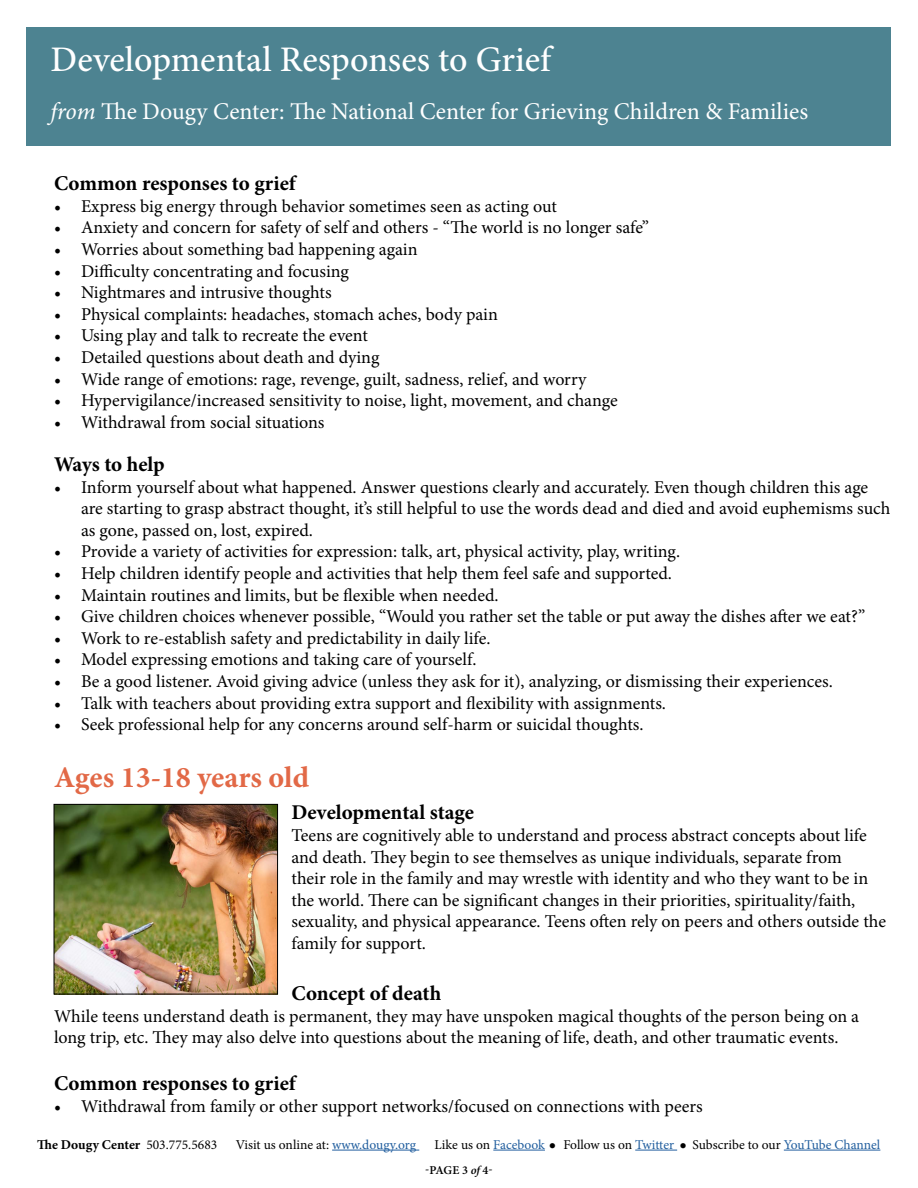
<style>
.page{position:relative;width:918px;height:1188px;background:#fff}
.page>*{position:absolute;margin:0;border:0;box-sizing:border-box;transform-origin:0 0}
.t1{font:500 36px "Minion Pro";color:#fff}
.t2{font:700 30px "Minion Pro";color:#e26947}
.t3{font:24px "Minion Pro";color:#fff}
.t4{font:700 21px "Minion Pro";color:#000}
.t5{font:18px/21.6px "Minion Pro";color:#000}
.t6{font:13.5px "Minion Pro";letter-spacing:-.005em;color:#000}
.t7{font:700 13.5px "Minion Pro";letter-spacing:-.005em;color:#000}
.t8{font:600 12px "Minion Pro";color:#000}
.t9{font:9px "Wingdings";color:#000}
.s1{font-style:italic}
.s2{font-weight:400}
.s3{color:#215e9e}
</style>
<div class="page">
<hr style="left:332px;top:1150px;width:87px;height:1px;background:#215e9e">
<hr style="left:493px;top:1150px;width:52px;height:1px;background:#215e9e">
<hr style="left:635px;top:1150px;width:42px;height:1px;background:#215e9e">
<hr style="left:784px;top:1150px;width:96px;height:1px;background:#215e9e">
<div style="left:27px;top:27px;width:864px;height:119px;background:#4d8391"></div>
<img style="left:56px;top:806px;width:220px;height:186px">
<div style="left:54px;top:804px;width:224px;height:190px;border:1px solid #000"></div>
<h1 class="t1" style="left:51px;top:35px;width:502px">Developmental Responses to Grief</h1>
<h3 class="t3" style="left:51px;top:95px;width:759px"><span class="s1">from</span> The Dougy Center: The National Center for Grieving Children &amp; Families</h3>
<p class="t4" style="left:54px;top:169px;width:243px">Common responses to grief</p>
<p class="t5" style="left:54px;top:195px;width:504px">• Express big energy through behavior sometimes seen as acting out</p>
<p class="t5" style="left:54px;top:217px;width:597px">• Anxiety and concern for safety of self and others - “The world is no longer safe”</p>
<p class="t5" style="left:54px;top:239px;width:365px">• Worries about something bad happening again</p>
<p class="t5" style="left:54px;top:260px;width:296px">• Difficulty concentrating and focusing</p>
<p class="t5" style="left:54px;top:282px;width:279px">• Nightmares and intrusive thoughts</p>
<p class="t5" style="left:54px;top:303px;width:445px">• Physical complaints: headaches, stomach aches, body pain</p>
<p class="t5" style="left:54px;top:325px;width:315px">• Using play and talk to recreate the event</p>
<p class="t5" style="left:54px;top:347px;width:327px">• Detailed questions about death and dying</p>
<p class="t5" style="left:54px;top:368px;width:534px">• Wide range of emotions: rage, revenge, guilt, sadness, relief, and worry</p>
<p class="t5" style="left:54px;top:390px;width:565px">• Hypervigilance/increased sensitivity to noise, light, movement, and change</p>
<p class="t5" style="left:54px;top:411px;width:272px">• Withdrawal from social situations</p>
<p class="t4" style="left:54px;top:450px;width:112px">Ways to help</p>
<p class="t5" style="left:81px;top:476px;width:811px;text-indent:-27px">• Inform yourself about what happened. Answer questions clearly and accurately. Even though children this age are starting to grasp abstract thought, it’s still helpful to use the words dead and died and avoid euphemisms such as gone, passed on, lost, expired.</p>
<p class="t5" style="left:54px;top:541px;width:628px">• Provide a variety of activities for expression: talk, art, physical activity, play, writing.</p>
<p class="t5" style="left:54px;top:563px;width:620px">• Help children identify people and activities that help them feel safe and supported.</p>
<p class="t5" style="left:54px;top:584px;width:446px">• Maintain routines and limits, but be flexible when needed.</p>
<p class="t5" style="left:54px;top:606px;width:813px">• Give children choices whenever possible, “Would you rather set the table or put away the dishes after we eat?”</p>
<p class="t5" style="left:54px;top:627px;width:438px">• Work to re-establish safety and predictability in daily life.</p>
<p class="t5" style="left:54px;top:649px;width:424px">• Model expressing emotions and taking care of yourself.</p>
<p class="t5" style="left:54px;top:671px;width:780px">• Be a good listener. Avoid giving advice (unless they ask for it), analyzing, or dismissing their experiences.</p>
<p class="t5" style="left:54px;top:692px;width:614px">• Talk with teachers about providing extra support and flexibility with assignments.</p>
<p class="t5" style="left:54px;top:714px;width:591px">• Seek professional help for any concerns around self-harm or suicidal thoughts.</p>
<h2 class="t2" style="left:54px;top:757px;width:257px">Ages 13-18 years old</h2>
<p class="t4" style="left:291px;top:798px;width:184px">Developmental stage</p>
<p class="t5" style="left:291px;top:825px;width:596px">Teens are cognitively able to understand and process abstract concepts about life and death. They begin to see themselves as unique individuals, separate from<br>their role in the family and may wrestle with identity and who they want to be in the world. There can be significant changes in their priorities, spirituality/faith, sexuality, and physical appearance. Teens often rely on peers and others outside the family for support.</p>
<p class="t4" style="left:291px;top:978px;width:151px">Concept of death</p>
<p class="t5" style="left:54px;top:1005px;width:807px">While teens understand death is permanent, they may have unspoken magical thoughts of the person being on a long trip, etc. They may also delve into questions about the meaning of life, death, and other traumatic events.</p>
<p class="t4" style="left:54px;top:1069px;width:243px">Common responses to grief</p>
<p class="t5" style="left:54px;top:1095px;width:650px">• Withdrawal from family or other support networks/focused on connections with peers</p>
<p class="t7" style="left:37px;top:1135px;width:182px">The Dougy Center <span class="s2">503.775.5683</span></p>
<p class="t6" style="left:236px;top:1135px;width:182px">Visit us online at: <span class="s3">www.dougy.org</span></p>
<p class="t6" style="left:435px;top:1135px;width:112px">Like us on <span class="s3">Facebook</span></p>
<p class="t6" style="left:563px;top:1135px;width:112px">Follow us on <span class="s3">Twitter</span></p>
<p class="t9" style="left:549px;top:1141px;width:8px">●</p>
<p class="t6" style="left:692px;top:1135px;width:189px">Subscribe to our <span class="s3">YouTube Channel</span></p>
<p class="t9" style="left:680px;top:1141px;width:8px">●</p>
<p class="t8" style="left:425px;top:1162px;width:69px">-PAGE 3 <span class="s1">of</span> 4-</p>
</div>
